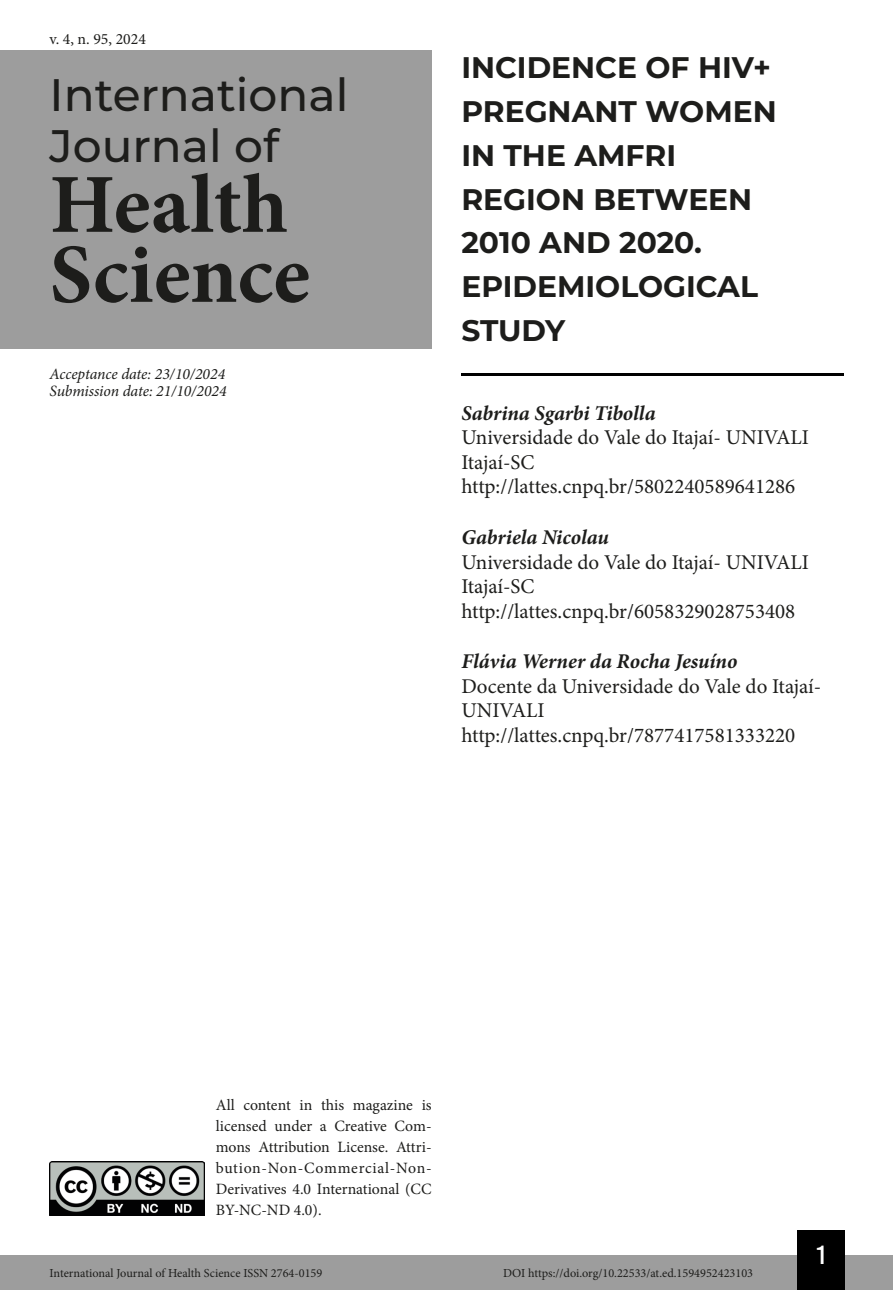
<style>
.page{position:relative;width:893px;height:1290px;background:#fff}
.page>*{position:absolute;margin:0;border:0;box-sizing:border-box;transform-origin:0 0}
.t1{font:700 84px/70px "Minion Pro";color:#1d1d1b}
.t2{font:500 45.5px/50.8px "Montserrat";color:#1d1d1b}
.Título_Artigo{font:700 29.75px/43.8px "Montserrat";color:#1d1d1b}
.t3{font:26.25px "Bebas Kai";color:#fff}
.Infos_autor{font:21px/24.5px "Minion Pro";color:#1d1d1b}
.Autor{font:italic 700 21px "Minion Pro";letter-spacing:-.005em;color:#1d1d1b}
.t4{font:15.75px/21px "Minion Pro";color:#1d1d1b;text-align:justify}
.v__n___Ano{font:italic 15.75px "Minion Pro";letter-spacing:-.005em;color:#1d1d1b}
.t5{font:12.25px "Minion Pro";color:#1d1d1b}
</style>
<div class="page">
<div style="left:0;top:1255px;width:893px;height:35px;background:#9d9d9d"></div>
<div style="left:797px;top:1230px;width:48px;height:60px;background:#000"></div>
<img style="left:50px;top:1161px;width:154px;height:54px">
<div style="left:0;top:50px;width:432px;height:298px;background:#9d9d9d"></div>
<hr style="left:461px;top:373px;width:382px;height:3px;background:#000">
<p class="t4" style="left:50px;top:28px;width:98px">v. 4, n. 95, 2024</p>
<h2 class="t2" style="left:50px;top:68px;width:300px">International<br>Journal of</h2>
<h1 class="t1" style="left:50px;top:169px;width:262px">Health<br>Science</h1>
<p class="v__n___Ano" style="left:50px;top:363px;width:177px">Acceptance date: 23/10/2024</p>
<p class="v__n___Ano" style="left:50px;top:380px;width:178px">Submission date: 21/10/2024</p>
<p class="Título_Artigo" style="left:461px;top:44px;width:317px">INCIDENCE OF HIV+<br>PREGNANT WOMEN<br>IN THE AMFRI<br>REGION BETWEEN<br>2010 AND 2020.<br>EPIDEMIOLOGICAL<br>STUDY</p>
<p class="Autor" style="left:461px;top:398px;width:196px">Sabrina Sgarbi Tibolla</p>
<p class="Infos_autor" style="left:461px;top:425px;width:349px">Universidade do Vale do Itajaí- UNIVALI</p>
<p class="Infos_autor" style="left:461px;top:450px;width:75px">Itajaí-SC</p>
<p class="Infos_autor" style="left:461px;top:474px;width:335px">http://lattes.cnpq.br/5802240589641286</p>
<p class="Autor" style="left:461px;top:522px;width:149px">Gabriela Nicolau</p>
<p class="Infos_autor" style="left:461px;top:550px;width:349px">Universidade do Vale do Itajaí- UNIVALI</p>
<p class="Infos_autor" style="left:461px;top:574px;width:75px">Itajaí-SC</p>
<p class="Infos_autor" style="left:461px;top:599px;width:335px">http://lattes.cnpq.br/6058329028753408</p>
<p class="Autor" style="left:461px;top:646px;width:277px">Flávia Werner da Rocha Jesuíno</p>
<p class="Infos_autor" style="left:461px;top:674px;width:362px">Docente da Universidade do Vale do Itajaí-<br>UNIVALI</p>
<p class="Infos_autor" style="left:461px;top:723px;width:335px">http://lattes.cnpq.br/7877417581333220</p>
<p class="t4" style="left:216px;top:1095px;width:217px">All content in this magazine is licensed under a Creative Com&shy;mons Attribution License. Attri&shy;bution-Non-Commercial-Non-Derivatives 4.0 International (CC BY-NC-ND 4.0).</p>
<p class="t3" style="left:817px;top:1241px;width:10px">1</p>
<p class="t5" style="left:50px;top:1265px;width:274px">International Journal of Health Science ISSN 2764-0159</p>
<p class="t5" style="left:503px;top:1265px;width:252px">DOI https://doi.org/10.22533/at.ed.1594952423103</p>
</div>
